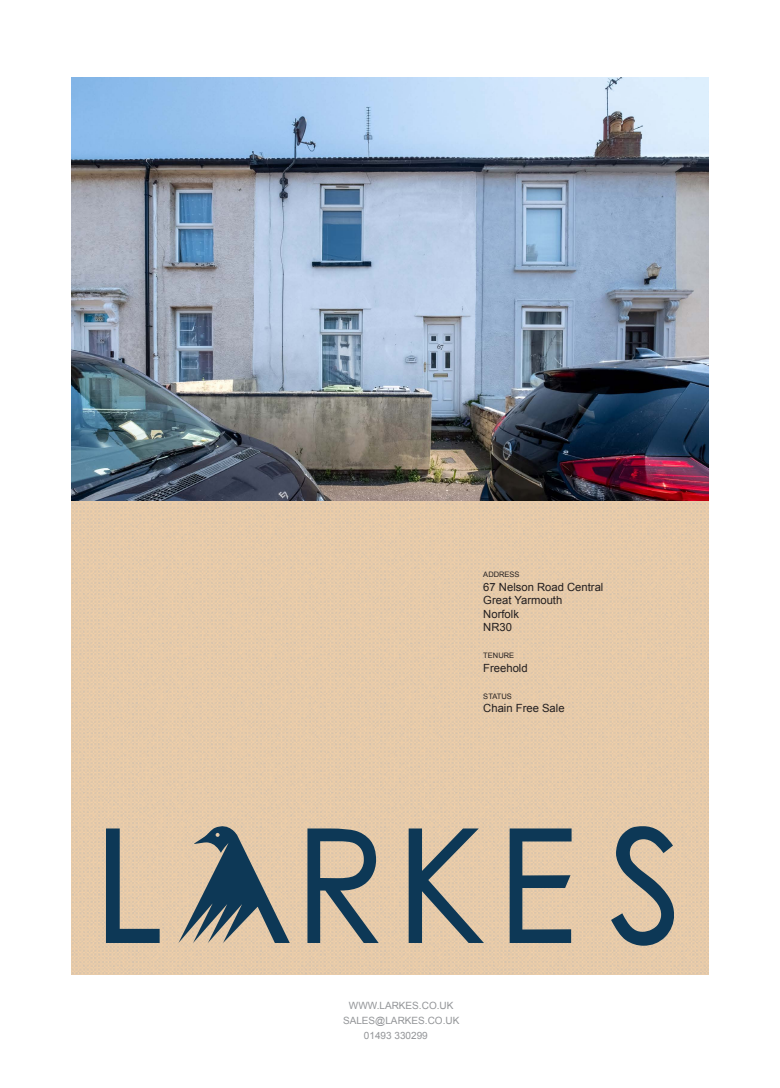
<style>
.page{position:relative;width:780px;height:1088px;background:#fff}
.page>*{position:absolute;margin:0;border:0;box-sizing:border-box;transform-origin:0 0}
.t1{font:11.25px/13.5px "Arial";color:#231f20}
.t2{font:10px "Arial";color:#939598}
.t3{font:7.5px "Arial";color:#231f20}
</style>
<div class="page">
<img style="left:71px;top:78px;width:637px;height:423px">
<div style="left:71px;top:501px;width:637px;height:473px;background:#e6caa9"></div>
<svg style="left:106px;top:826px;width:568px;height:120px"></svg>
<p class="t3" style="left:483px;top:569px;width:38px">ADDRESS</p>
<p class="t1" style="left:483px;top:580px;width:122px">67 Nelson Road Central<br>Great Yarmouth<br>Norfolk<br>NR30</p>
<p class="t3" style="left:483px;top:650px;width:32px">TENURE</p>
<p class="t1" style="left:483px;top:661px;width:46px">Freehold</p>
<p class="t3" style="left:483px;top:691px;width:30px">STATUS</p>
<p class="t1" style="left:483px;top:701px;width:83px">Chain Free Sale</p>
<p class="t2" style="left:349px;top:999px;width:106px">WWW.LARKES.CO.UK</p>
<p class="t2" style="left:343px;top:1014px;width:118px">SALES@LARKES.CO.UK</p>
<p class="t2" style="left:364px;top:1029px;width:65px">01493 330299</p>
</div>
